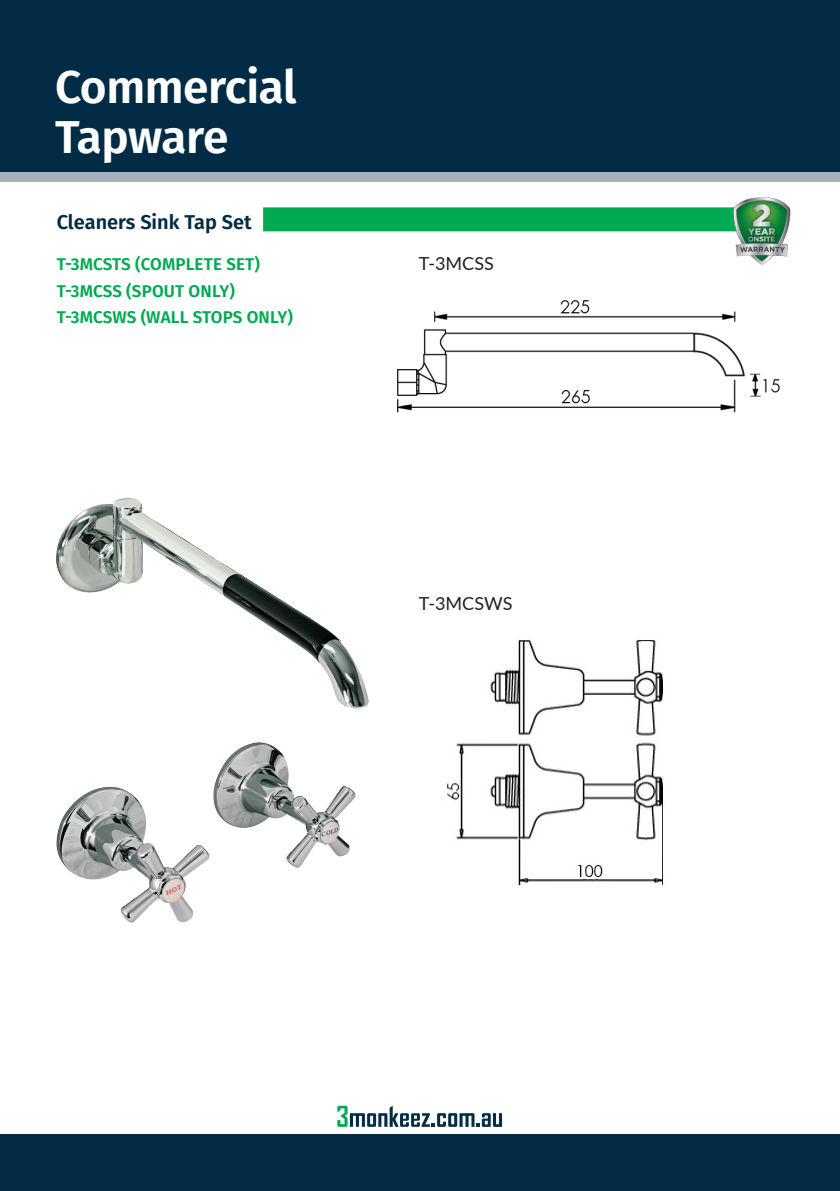
<style>
.page{position:relative;width:840px;height:1191px;background:#fff}
.page>*{position:absolute;margin:0;border:0;box-sizing:border-box;transform-origin:0 0}
.t1{font:600 46px/50px "Fira Sans";letter-spacing:-.01em;color:#fff}
.t2{font:600 20px "Fira Sans";color:#022c45}
.t3{font:18px "Lato";color:#231f20}
.t4{font:600 17px/26px "Fira Sans";letter-spacing:.005em;color:#00aa52}
</style>
<div class="page">
<div style="left:0;top:1134px;width:839px;height:57px;background:#022c45"></div>
<svg style="left:337px;top:1105px;width:165px;height:22px"></svg>
<div style="left:0;top:0;width:839px;height:181px;background:#a8b0be"></div>
<div style="left:0;top:0;width:839px;height:171px;background:#022c45"></div>
<div style="left:57px;top:207px;width:725px;height:24px;background:#00aa52"></div>
<div style="left:51px;top:200px;width:212px;height:41px;background:#fff"></div>
<img style="left:726px;top:197px;width:65px;height:68px">
<img style="left:57px;top:743px;width:298px;height:180px">
<img style="left:57px;top:498px;width:311px;height:210px">
<img style="left:397px;top:300px;width:383px;height:113px">
<img style="left:447px;top:639px;width:216px;height:247px">
<h1 class="t1" style="left:55px;top:59px;width:243px">Commercial<br>Tapware</h1>
<p class="t2" style="left:57px;top:205px;width:196px">Cleaners Sink Tap Set</p>
<p class="t4" style="left:57px;top:250px;width:237px">T-3MCSTS (COMPLETE SET)<br>T-3MCSS (SPOUT ONLY)<br>T-3MCSWS (WALL STOPS ONLY)</p>
<p class="t3" style="left:418px;top:250px;width:76px">T-3MCSS</p>
<p class="t3" style="left:418px;top:590px;width:95px">T-3MCSWS</p>
</div>
